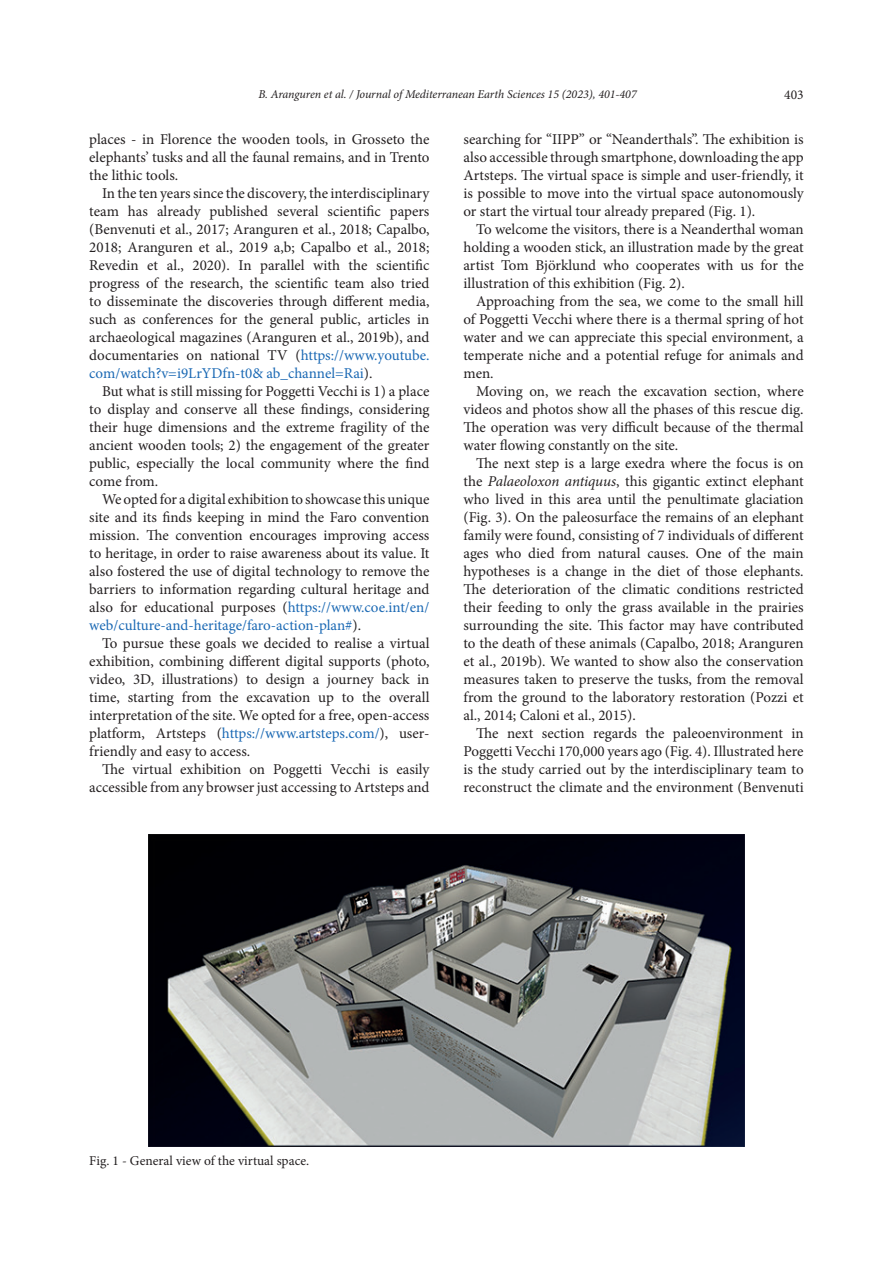
<style>
.page{position:relative;width:893px;height:1263px;background:#fff}
.page>*{position:absolute;margin:0;border:0;box-sizing:border-box;transform-origin:0 0}
.t1{font:15px/18px "Minion Pro";color:#231f20;text-align:justify}
.Dida{font:13.5px "Minion Pro";color:#231f20}
.t2{font:italic 12px "Minion Pro";letter-spacing:-.005em;color:#231f20}
.s1{color:#1b69b4}
.s2{font-style:italic}
</style>
<div class="page">
<img style="left:149px;top:835px;width:595px;height:311px">
<p class="t2" style="left:258px;top:86px;width:380px">B. Aranguren et al. / Journal of Mediterranean Earth Sciences 15 (2023), 401-407</p>
<p class="Dida" style="left:784px;top:86px;width:21px">403</p>
<p class="t1" style="left:89px;top:130px;width:342px">places - in Florence the wooden tools, in Grosseto the elephants’ tusks and all the faunal remains, and in Trento the lithic tools.</p>
<p class="t1" style="left:89px;top:184px;width:342px;text-indent:13px">In the ten years since the discovery, the interdisciplinary team has already published several scientific papers (Benvenuti et al., 2017; Aranguren et al., 2018; Capalbo, 2018; Aranguren et al., 2019 a,b; Capalbo et al., 2018; Revedin et al., 2020). In parallel with the scientific progress of the research, the scientific team also tried to disseminate the discoveries through different media, such as conferences for the general public, articles in archaeological magazines (Aranguren et al., 2019b), and documentaries on national TV (<span class="s1">https://www.youtube. com/watch?v=i9LrYDfn-t0&amp; ab_channel=Rai</span>).</p>
<p class="t1" style="left:89px;top:382px;width:342px;text-indent:13px">But what is still missing for Poggetti Vecchi is 1) a place to display and conserve all these findings, considering their huge dimensions and the extreme fragility of the ancient wooden tools; 2) the engagement of the greater public, especially the local community where the find come from.</p>
<p class="t1" style="left:89px;top:490px;width:342px;text-indent:13px">We opted for a digital exhibition to showcase this unique site and its finds keeping in mind the Faro convention mission. The convention encourages improving access to heritage, in order to raise awareness about its value. It also fostered the use of digital technology to remove the barriers to information regarding cultural heritage and also for educational purposes (<span class="s1">https://www.coe.int/en/ web/culture-and-heritage/faro-action-plan#</span>).</p>
<p class="t1" style="left:89px;top:634px;width:342px;text-indent:13px">To pursue these goals we decided to realise a virtual exhibition, combining different digital supports (photo, video, 3D, illustrations) to design a journey back in time, starting from the excavation up to the overall interpretation of the site. We opted for a free, open-access platform, Artsteps (<span class="s1">https://www.artsteps.com/</span>), user&shy;friendly and easy to access.</p>
<p class="t1" style="left:89px;top:760px;width:342px;text-align:right">The virtual exhibition on Poggetti Vecchi is easily accessible from any browser just accessing to Artsteps and</p>
<p class="t1" style="left:463px;top:130px;width:342px">searching for “IIPP” or “Neanderthals”. The exhibition is also accessible through smartphone, downloading the app Artsteps. The virtual space is simple and user-friendly, it is possible to move into the virtual space autonomously or start the virtual tour already prepared (Fig. 1).</p>
<p class="t1" style="left:463px;top:220px;width:342px;text-indent:13px">To welcome the visitors, there is a Neanderthal woman holding a wooden stick, an illustration made by the great artist Tom Björklund who cooperates with us for the illustration of this exhibition (Fig. 2).</p>
<p class="t1" style="left:463px;top:292px;width:342px;text-indent:13px">Approaching from the sea, we come to the small hill of Poggetti Vecchi where there is a thermal spring of hot water and we can appreciate this special environment, a temperate niche and a potential refuge for animals and men.</p>
<p class="t1" style="left:463px;top:382px;width:342px;text-indent:13px">Moving on, we reach the excavation section, where videos and photos show all the phases of this rescue dig.<br>The operation was very difficult because of the thermal water flowing constantly on the site.</p>
<p class="t1" style="left:463px;top:454px;width:342px;text-indent:13px">The next step is a large exedra where the focus is on the <span class="s2">Palaeoloxon antiquus</span>, this gigantic extinct elephant who lived in this area until the penultimate glaciation (Fig. 3). On the paleosurface the remains of an elephant family were found, consisting of 7 individuals of different ages who died from natural causes. One of the main hypotheses is a change in the diet of those elephants.<br>The deterioration of the climatic conditions restricted their feeding to only the grass available in the prairies surrounding the site. This factor may have contributed to the death of these animals (Capalbo, 2018; Aranguren et al., 2019b). We wanted to show also the conservation measures taken to preserve the tusks, from the removal from the ground to the laboratory restoration (Pozzi et al., 2014; Caloni et al., 2015).</p>
<p class="t1" style="left:463px;top:724px;width:342px;text-indent:13px">The next section regards the paleoenvironment in Poggetti Vecchi 170,000 years ago (Fig. 4). Illustrated here is the study carried out by the interdisciplinary team to reconstruct the climate and the environment (Benvenuti</p>
<p class="Dida" style="left:89px;top:1151px;width:221px">Fig. 1 - General view of the virtual space.</p>
</div>
